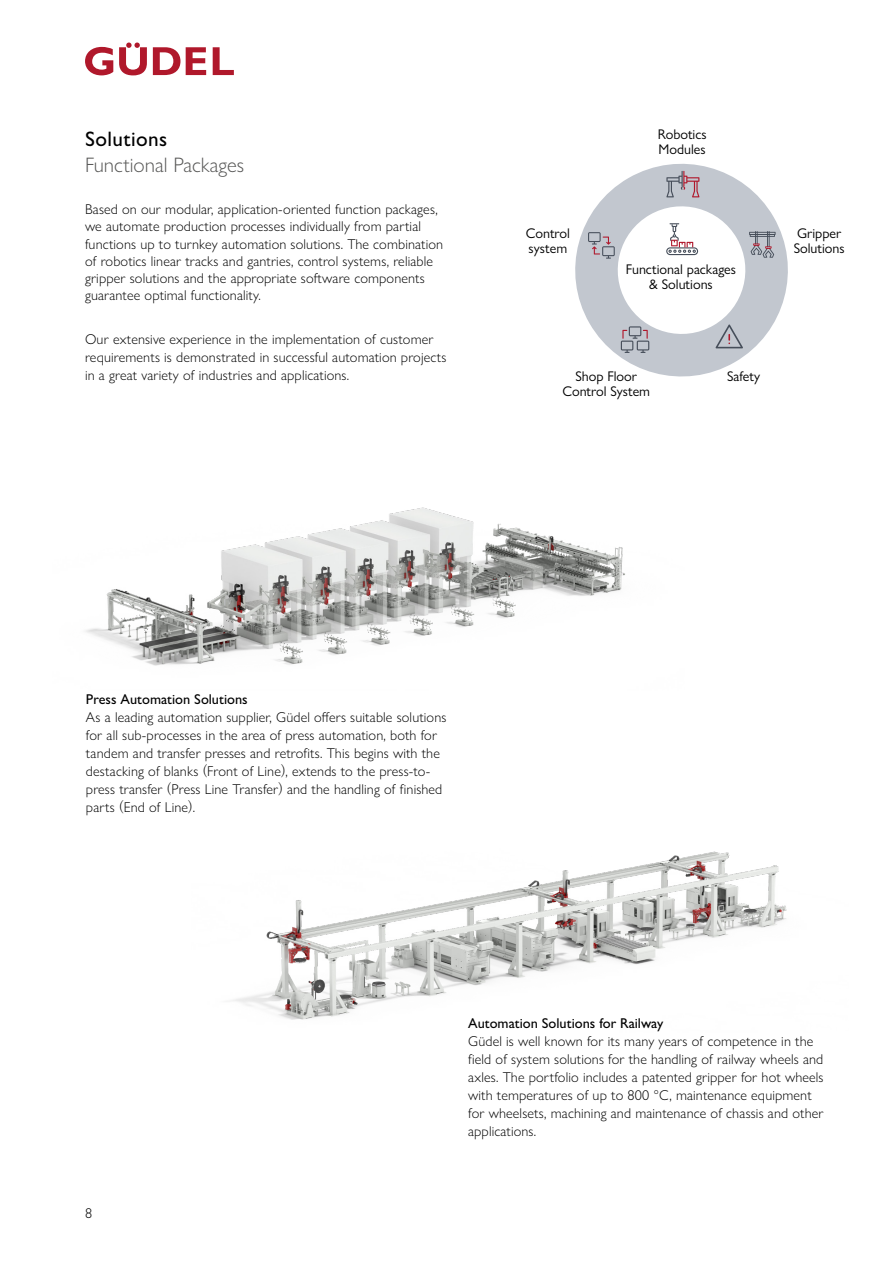
<style>
.page{position:relative;width:893px;height:1263px;background:#fff}
.page>*{position:absolute;margin:0;border:0;box-sizing:border-box;transform-origin:0 0}
.t1{font:300 21px "Gill Sans Nova";color:#575756}
.t2{font:500 21px "Gill Sans Nova";letter-spacing:.02em;color:#000}
.t3{font:300 14.25px/18px "Gill Sans Nova";letter-spacing:.01em;color:#000}
.t4{font:500 14.25px "Gill Sans Nova";color:#000}
.t5{font:14.1px/15px "Gill Sans Nova";color:#000}
</style>
<div class="page">
<svg style="left:85px;top:47px;width:28px;height:28px"></svg>
<svg style="left:153px;top:47px;width:27px;height:28px"></svg>
<svg style="left:186px;top:47px;width:20px;height:28px"></svg>
<svg style="left:213px;top:47px;width:21px;height:28px"></svg>
<svg style="left:119px;top:43px;width:28px;height:32px"></svg>
<img style="left:85px;top:507px;width:540px;height:159px">
<img style="left:232px;top:851px;width:555px;height:169px">
<svg style="left:575px;top:163px;width:213px;height:214px"></svg>
<hr style="left:749px;top:232px;width:27px;height:3px;background:#464e5a">
<svg style="left:588px;top:171px;width:187px;height:182px"></svg>
<h1 class="t2" style="left:85px;top:126px;width:84px">Solutions</h1>
<h1 class="t1" style="left:85px;top:152px;width:161px">Functional Packages</h1>
<p class="t3" style="left:85px;top:201px;width:360px;line-height:17.1px">Based on our modular, application-oriented function packages, we automate production processes individually from partial functions up to turnkey automation solutions. The combination of robotics linear tracks and gantries, control systems, reliable gripper solutions and the appropriate software components guarantee optimal functionality.</p>
<p class="t3" style="left:85px;top:330px;width:363px">Our extensive experience in the implementation of customer requirements is demonstrated in successful automation projects in a great variety of industries and applications.</p>
<p class="t5" style="left:658px;top:127px;width:50px">Robotics<br>Modules</p>
<p class="t5" style="left:526px;top:226px;width:46px">Control system</p>
<p class="t5" style="left:794px;top:226px;width:53px">Gripper<br>Solutions</p>
<p class="t5" style="left:626px;top:261px;width:112px;text-align:center">Functional packages &amp; Solutions</p>
<p class="t5" style="left:575px;top:368px;width:63px">Shop Floor</p>
<p class="t5" style="left:727px;top:368px;width:35px">Safety</p>
<p class="t5" style="left:562px;top:383px;width:89px">Control System</p>
<p class="t4" style="left:86px;top:690px;width:163px">Press Automation Solutions</p>
<p class="t3" style="left:86px;top:708px;width:362px">As a leading automation supplier, Güdel offers suitable solutions for all sub-processes in the area of press automation, both for tandem and transfer presses and retrofits. This begins with the destacking of blanks (Front of Line), extends to the press-to&shy;press transfer (Press Line Transfer) and the handling of finished parts (End of Line).</p>
<p class="t3" style="left:85px;top:1204px;width:9px">8</p>
<p class="t4" style="left:468px;top:1014px;width:197px">Automation Solutions for Railway</p>
<p class="t3" style="left:468px;top:1032px;width:357px">Güdel is well known for its many years of competence in the field of system solutions for the handling of railway wheels and axles. The portfolio includes a patented gripper for hot wheels with temperatures of up to 800 °C, maintenance equipment for wheelsets, machining and maintenance of chassis and other applications.</p>
</div>
